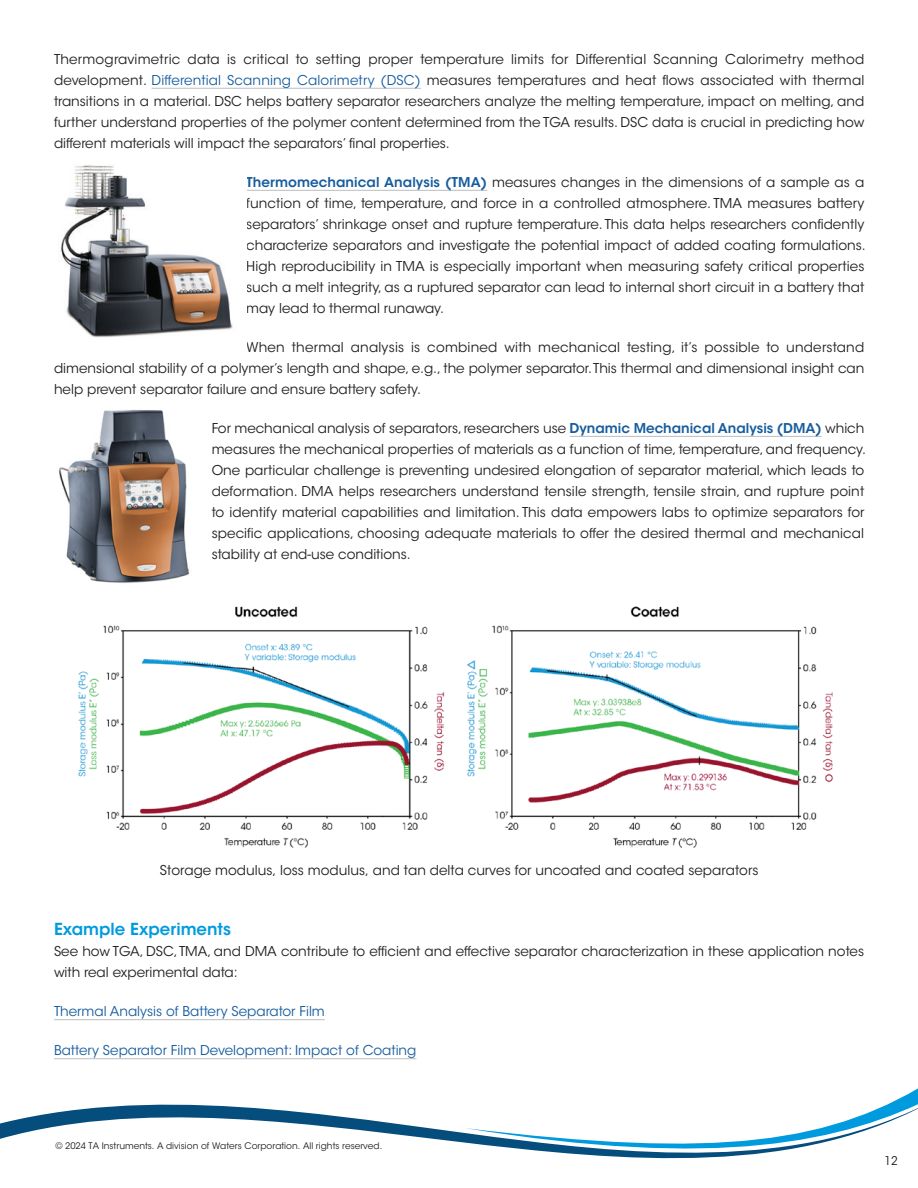
<style>
.page{position:relative;width:918px;height:1188px;background:#fff}
.page>*{position:absolute;margin:0;border:0;box-sizing:border-box;transform-origin:0 0}
.subheads{font:600 16.5px "ITC Avant Garde Std";color:#009bde}
.body{font:13.5px/21px "ITC Avant Garde Std";color:#231f20;text-align:justify}
.body-2{font:13.5px "ITC Avant Garde Std";color:#175d9e}
.t1{font:12px "ITC Avant Garde Std";color:#231f20;scale:.95 1}
.t2{font:9px "ITC Avant Garde Std";color:#231f20}
.s1{color:#175d9e}
.s2{font-weight:600;color:#175d9e}
</style>
<div class="page">
<svg style="left:0;top:1104px;width:465px;height:39px"></svg>
<svg style="left:465px;top:1088px;width:453px;height:70px"></svg>
<hr style="left:152px;top:88px;width:269px;height:1px;background:#bcbdc0">
<hr style="left:246px;top:190px;width:241px;height:1px;background:#bcbdc0">
<hr style="left:570px;top:436px;width:252px;height:1px;background:#bcbdc0">
<img style="left:61px;top:165px;width:172px;height:172px">
<img style="left:59px;top:410px;width:131px;height:173px">
<hr style="left:54px;top:1019px;width:271px;height:1px;background:#bcbdc0">
<hr style="left:54px;top:1058px;width:362px;height:1px;background:#bcbdc0">
<img style="left:78px;top:606px;width:755px;height:242px">
<p class="body" style="left:54px;top:49px;width:812px">Thermogravimetric data is critical to setting proper temperature limits for Differential Scanning Calorimetry method development. <span class="s1">Differential Scanning Calorimetry (DSC)</span> measures temperatures and heat flows associated with thermal transitions in a material. DSC helps battery separator researchers analyze the melting temperature, impact on melting, and further understand properties of the polymer content determined from the TGA results. DSC data is crucial in predicting how different materials will impact the separators’ final properties.</p>
<p class="body" style="left:246px;top:172px;width:621px"><span class="s2">Thermomechanical Analysis (TMA)</span> measures changes in the dimensions of a sample as a function of time, temperature, and force in a controlled atmosphere. TMA measures battery separators’ shrinkage onset and rupture temperature. This data helps researchers confidently characterize separators and investigate the potential impact of added coating formulations.<br>High reproducibility in TMA is especially important when measuring safety critical properties such a melt integrity, as a ruptured separator can lead to internal short circuit in a battery that may lead to thermal runaway.</p>
<p class="body" style="left:54px;top:337px;width:812px;text-indent:192px">When thermal analysis is combined with mechanical testing, it’s possible to understand dimensional stability of a polymer’s length and shape, e.g., the polymer separator. This thermal and dimensional insight can help prevent separator failure and ensure battery safety.</p>
<p class="body" style="left:212px;top:418px;width:656px;text-align:left">For mechanical analysis of separators, researchers use <span class="s2">Dynamic Mechanical Analysis (DMA)</span> which measures the mechanical properties of materials as a function of time, temperature, and frequency.<br>One particular challenge is preventing undesired elongation of separator material, which leads to deformation. DMA helps researchers understand tensile strength, tensile strain, and rupture point to identify material capabilities and limitation. This data empowers labs to optimize separators for specific applications, choosing adequate materials to offer the desired thermal and mechanical stability at end-use conditions.</p>
<p class="body" style="left:160px;top:860px;width:600px">Storage modulus, loss modulus, and tan delta curves for uncoated and coated separators</p>
<p class="subheads" style="left:54px;top:919px;width:179px">Example Experiments</p>
<p class="body" style="left:54px;top:941px;width:812px">See how TGA, DSC, TMA, and DMA contribute to efficient and effective separator characterization in these application notes with real experimental data:</p>
<p class="body-2" style="left:54px;top:1003px;width:272px">Thermal Analysis of Battery Separator Film</p>
<p class="body-2" style="left:54px;top:1042px;width:364px">Battery Separator Film Development: Impact of Coating</p>
<p class="t2" style="left:56px;top:1140px;width:328px">© 2024 TA Instruments. A division of Waters Corporation. All rights reserved.</p>
<p class="t1" style="left:884px;top:1154px;width:15px">12</p>
</div>
